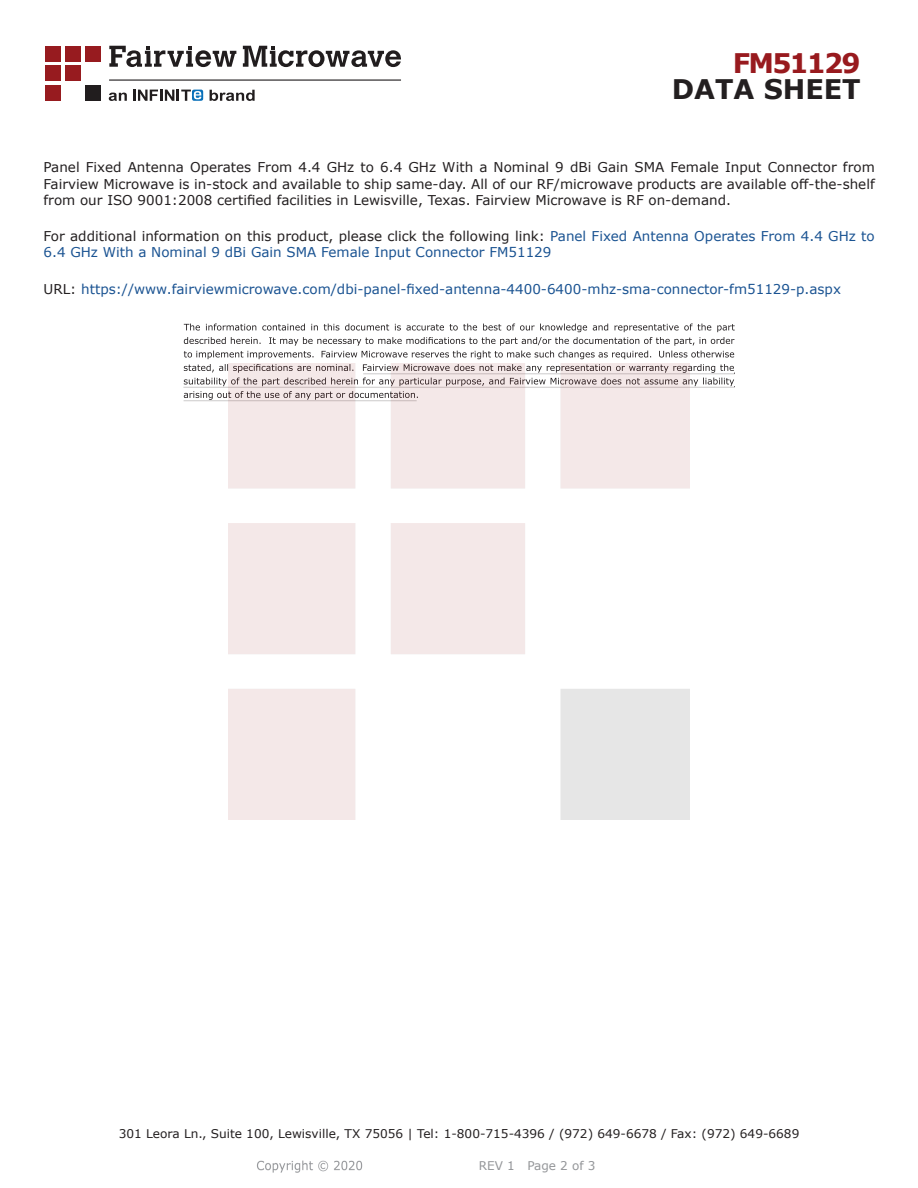
<style>
.page{position:relative;width:918px;height:1188px;background:#fff}
.page>*{position:absolute;margin:0;border:0;box-sizing:border-box;transform-origin:0 0}
.t1{font:700 27px "Verdana";color:#231f20}
.FM{font:700 27px "Verdana";letter-spacing:-.07em;color:#981a1e}
.Web_Description_Para{font:13.5px/16.2px "Verdana";color:#231f20;text-align:justify}
.Web_Description_Para-2{font:13.5px/16.2px "Verdana";color:#1a5392}
.URL_para{font:13.5px "Verdana";color:#1a5392}
.t2{font:12px "Verdana";color:#231f20}
.REV_Info{font:12px "Verdana";color:#939598}
.s1{color:#231f20}
</style>
<div class="page">
<svg style="left:184px;top:324px;width:551px;height:76px"></svg>
<hr style="left:363px;top:373px;width:372px;height:1px;background:#231f20">
<hr style="left:183px;top:387px;width:551px;height:1px;background:#231f20">
<hr style="left:184px;top:400px;width:233px;height:1px;background:#231f20">
<img style="left:257px;top:1160px;width:106px;height:13px">
<img style="left:228px;top:364px;width:462px;height:456px">
<div style="left:45px;top:46px;width:16px;height:15px;background:#971b1f"></div>
<div style="left:65px;top:66px;width:16px;height:15px;background:#971b1f"></div>
<div style="left:85px;top:85px;width:16px;height:16px;background:#211d1e"></div>
<div style="left:45px;top:85px;width:16px;height:16px;background:#971b1f"></div>
<div style="left:85px;top:46px;width:16px;height:15px;background:#971b1f"></div>
<div style="left:45px;top:66px;width:16px;height:15px;background:#971b1f"></div>
<div style="left:65px;top:46px;width:16px;height:15px;background:#971b1f"></div>
<svg style="left:109px;top:46px;width:292px;height:21px"></svg>
<svg style="left:192px;top:90px;width:11px;height:11px"></svg>
<svg style="left:133px;top:90px;width:68px;height:11px"></svg>
<svg style="left:210px;top:90px;width:45px;height:11px"></svg>
<svg style="left:109px;top:93px;width:18px;height:8px"></svg>
<hr style="left:109px;top:80px;width:292px;height:1px;background:#211d1e">
<p class="FM" style="left:733px;top:44px;width:129px">FM51129</p>
<p class="t1" style="left:672px;top:70px;width:191px">DATA SHEET</p>
<p class="Web_Description_Para" style="left:44px;top:159px;width:833px">Panel Fixed Antenna Operates From 4.4 GHz to 6.4 GHz With a Nominal 9 dBi Gain SMA Female Input Connector from Fairview Microwave is in-stock and available to ship same-day. All of our RF/microwave products are available off-the-shelf from our ISO 9001:2008 certified facilities in Lewisville, Texas. Fairview Microwave is RF on-demand.</p>
<p class="Web_Description_Para-2" style="left:44px;top:228px;width:833px"><span class="s1">For additional information on this product, please click the following link:</span> Panel Fixed Antenna Operates From 4.4 GHz to<br>6.4 GHz With a Nominal 9 dBi Gain SMA Female Input Connector FM51129</p>
<p class="URL_para" style="left:44px;top:280px;width:799px"><span class="s1">URL:</span> https://www.fairviewmicrowave.com/dbi-panel-fixed-antenna-4400-6400-mhz-sma-connector-fm51129-p.aspx</p>
<p class="t2" style="left:119px;top:1125px;width:682px">301 Leora Ln., Suite 100, Lewisville, TX 75056 | Tel: 1-800-715-4396 / (972) 649-6678 / Fax: (972) 649-6689</p>
<p class="REV_Info" style="left:479px;top:1157px;width:118px">REV 1 Page 2 of 3</p>
</div>
